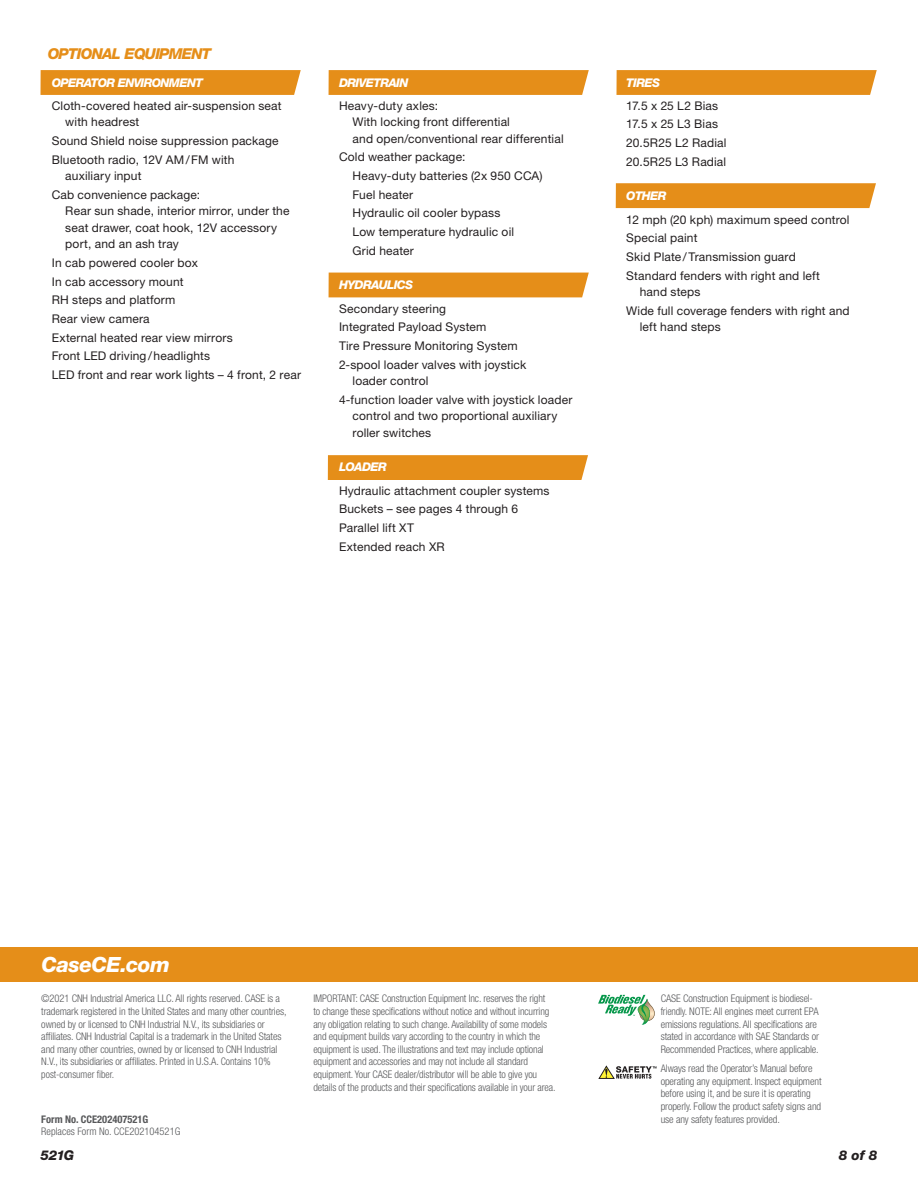
<style>
.page{position:relative;width:918px;height:1188px;background:#fff}
.page>*{position:absolute;margin:0;border:0;box-sizing:border-box;transform-origin:0 0}
.t1{font:italic 800 21px "Helvetica Neue LT Std";letter-spacing:-.025em;color:#fff}
.t2{font:italic 800 15px "Helvetica Neue LT Std";letter-spacing:-.05em;color:#e58e19}
.t3{font:italic 800 13.5px "Helvetica Neue LT Std";letter-spacing:-.04em;color:#231f20}
.t4{font:12px/18.6px "Helvetica Neue LT Std";letter-spacing:.015em;color:#231f20}
.t5{font:italic 800 12px "Helvetica Neue LT Std";letter-spacing:-.05em;color:#fff}
.t6{font:300 condensed 10.5px/12.6px "Helvetica Neue LT Std";letter-spacing:-.01em;color:#57585a}
.t7{font:700 condensed 10.5px "Helvetica Neue LT Std";color:#57585a}
</style>
<div class="page">
<svg style="left:40px;top:70px;width:261px;height:25px;background:#e5901d"></svg>
<svg style="left:328px;top:70px;width:261px;height:25px;background:#e5901d"></svg>
<svg style="left:616px;top:70px;width:261px;height:25px;background:#e5901d"></svg>
<div style="left:328px;top:273px;width:261px;height:24px;background:#e58e19"></div>
<div style="left:327px;top:455px;width:261px;height:25px;background:#e58e19"></div>
<div style="left:615px;top:183px;width:261px;height:25px;background:#e58e19"></div>
<div style="left:0;top:947px;width:918px;height:35px;background:#e58e19"></div>
<svg style="left:598px;top:995px;width:57px;height:30px"></svg>
<svg style="left:599px;top:1066px;width:57px;height:13px"></svg>
<h2 class="t2" style="left:48px;top:44px;width:165px">OPTIONAL EQUIPMENT</h2>
<p class="t5" style="left:52px;top:75px;width:153px">OPERATOR ENVIRONMENT</p>
<p class="t4" style="left:65px;top:97px;width:218px;line-height:16.5px;text-indent:-14px">Cloth-covered heated air-suspension seat with headrest</p>
<p class="t4" style="left:52px;top:131px;width:228px">Sound Shield noise suppression package<br>Bluetooth radio, 12V AM/FM with</p>
<p class="t4" style="left:52px;top:166px;width:150px;text-indent:14px">auxiliary input<br>Cab convenience package:</p>
<p class="t4" style="left:65px;top:203px;width:226px;line-height:16.5px">Rear sun shade, interior mirror, under the seat drawer, coat hook, 12V accessory port, and an ash tray</p>
<p class="t4" style="left:52px;top:253px;width:251px">In cab powered cooler box<br>In cab accessory mount<br>RH steps and platform<br>Rear view camera<br>External heated rear view mirrors<br>Front LED driving/headlights<br>LED front and rear work lights – 4 front, 2 rear</p>
<p class="t5" style="left:339px;top:75px;width:71px">DRIVETRAIN</p>
<p class="t4" style="left:353px;top:97px;width:213px;line-height:16.5px;text-indent:-14px">Heavy-duty axles:<br>With locking front differential<br>and open/conventional rear differential</p>
<p class="t4" style="left:353px;top:148px;width:192px;text-indent:-14px">Cold weather package:<br>Heavy-duty batteries (2x 950 CCA)<br>Fuel heater<br>Hydraulic oil cooler bypass<br>Low temperature hydraulic oil<br>Grid heater</p>
<p class="t5" style="left:339px;top:278px;width:76px">HYDRAULICS</p>
<p class="t4" style="left:339px;top:299px;width:189px">Secondary steering<br>Integrated Payload System<br>Tire Pressure Monitoring System<br>2-spool loader valves with joystick</p>
<p class="t4" style="left:339px;top:371px;width:235px;text-indent:14px">loader control<br>4-function loader valve with joystick loader</p>
<p class="t4" style="left:353px;top:408px;width:206px;line-height:16.5px">control and two proportional auxiliary roller switches</p>
<p class="t5" style="left:339px;top:460px;width:49px">LOADER</p>
<p class="t4" style="left:339px;top:481px;width:212px">Hydraulic attachment coupler systems<br>Buckets – see pages 4 through 6<br>Parallel lift XT<br>Extended reach XR</p>
<p class="t5" style="left:626px;top:75px;width:35px">TIRES</p>
<p class="t4" style="left:626px;top:96px;width:102px">17.5 x 25 L2 Bias<br>17.5 x 25 L3 Bias<br>20.5R25 L2 Radial<br>20.5R25 L3 Radial</p>
<p class="t5" style="left:626px;top:189px;width:42px">OTHER</p>
<p class="t4" style="left:626px;top:210px;width:225px">12 mph (20 kph) maximum speed control<br>Special paint<br>Skid Plate/ Transmission guard<br>Standard fenders with right and left</p>
<p class="t4" style="left:626px;top:282px;width:225px;text-indent:14px">hand steps<br>Wide full coverage fenders with right and</p>
<p class="t4" style="left:640px;top:318px;width:83px">left hand steps</p>
<h1 class="t1" style="left:42px;top:952px;width:130px">CaseCE.com</h1>
<p class="t6" style="left:41px;top:992px;width:247px">©2021 CNH Industrial America LLC. All rights reserved. CASE is a trademark registered in the United States and many other countries, owned by or licensed to CNH Industrial N.V., its subsidiaries or affiliates. CNH Industrial Capital is a trademark in the United States and many other countries, owned by or licensed to CNH Industrial N.V., its subsidiaries or affiliates. Printed in U.S.A. Contains 10% post-consumer fiber.</p>
<p class="t6" style="left:313px;top:992px;width:244px">IMPORTANT: CASE Construction Equipment Inc. reserves the right<br>to change these specifications without notice and without incurring any obligation relating to such change. Availability of some models and equipment builds vary according to the country in which the equipment is used. The illustrations and text may include optional equipment and accessories and may not include all standard equipment. Your CASE dealer/distributor will be able to give you details of the products and their specifications available in your area.</p>
<p class="t6" style="left:661px;top:992px;width:160px">CASE Construction Equipment is biodiesel&shy;friendly. NOTE: All engines meet current EPA emissions regulations. All specifications are stated in accordance with SAE Standards or Recommended Practices, where applicable.</p>
<p class="t6" style="left:661px;top:1062px;width:162px">Always read the Operator’s Manual before operating any equipment. Inspect equipment before using it, and be sure it is operating properly. Follow the product safety signs and use any safety features provided.</p>
<p class="t7" style="left:41px;top:1112px;width:109px">Form No. CCE202407521G</p>
<p class="t6" style="left:41px;top:1125px;width:141px">Replaces Form No. CCE202104521G</p>
<p class="t3" style="left:40px;top:1147px;width:36px">521G</p>
<p class="t3" style="left:839px;top:1147px;width:40px">8 of 8</p>
</div>
